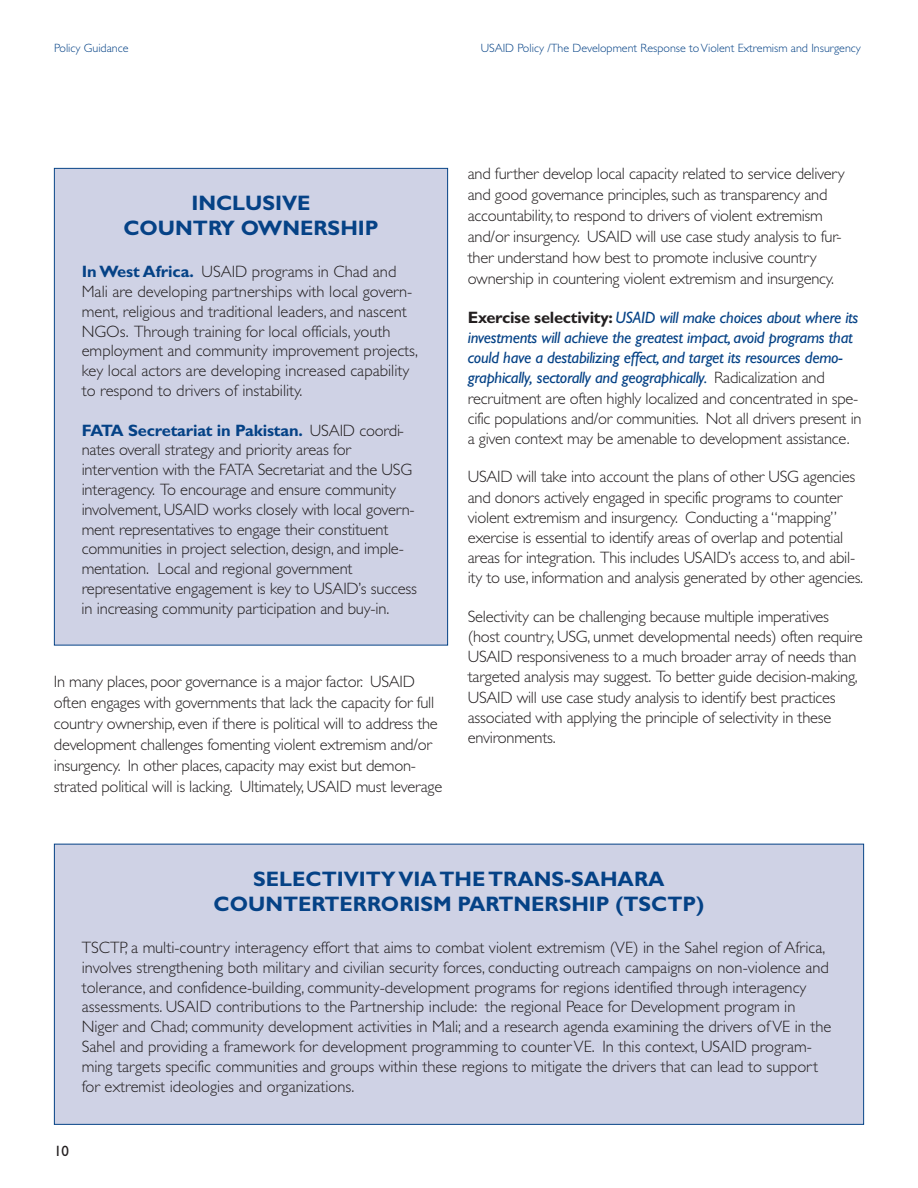
<style>
.page{position:relative;width:918px;height:1188px;background:#fff}
.page>*{position:absolute;margin:0;border:0;box-sizing:border-box;transform-origin:0 0}
.t1{font:700 21px/25.2px "Gill Sans";color:#054286;text-align:center}
.t2{font:300 16.5px/19.8px "Gill Sans";letter-spacing:-.01em;color:#231f20}
.t3{font:italic 16.5px/20.2px "Gill Sans";letter-spacing:-.015em;color:#054286}
.t4{font:15px "Gill Sans";color:#231f20}
.t5{font:300 12px "Gill Sans";color:#054286}
.s1{font-weight:700;color:#054286}
.s2{font-weight:700;font-style:normal;color:#231f20}
.s3{font-weight:300;font-style:normal;color:#231f20}
</style>
<div class="page">
<div style="left:55px;top:169px;width:392px;height:476px;background:#cfd2e5"></div>
<div style="left:55px;top:844px;width:808px;height:280px;background:#cfd2e5"></div>
<p class="t5" style="left:54px;top:44px;width:76px">Policy Guidance</p>
<p class="t5" style="left:481px;top:44px;width:382px">USAID Policy /The Development Response toViolent Extremism and Insurgency</p>
<h3 class="t1" style="left:123px;top:192px;width:257px">INCLUSIVE<br>COUNTRY OWNERSHIP</h3>
<p class="t2" style="left:82px;top:263px;width:338px"><span class="s1">InWest Africa.</span> USAID programs in Chad and Mali are developing partnerships with local govern&shy;ment, religious and traditional leaders, and nascent NGOs. Through training for local officials, youth employment and community improvement projects, key local actors are developing increased capability to respond to drivers of instability.</p>
<p class="t2" style="left:82px;top:422px;width:337px"><span class="s1">FATA Secretariat in Pakistan.</span> USAID coordi&shy;nates overall strategy and priority areas for intervention with the FATA Secretariat and the USG interagency. To encourage and ensure community involvement, USAID works closely with local govern&shy;ment representatives to engage their constituent communities in project selection, design, and imple&shy;mentation. Local and regional government representative engagement is key to USAID’s success in increasing community participation and buy-in.</p>
<p class="t2" style="left:54px;top:672px;width:390px;line-height:21px">In many places, poor governance is a major factor. USAID often engages with governments that lack the capacity for full country ownership, even if there is political will to address the development challenges fomenting violent extremism and/or insurgency. In other places, capacity may exist but demon&shy;strated political will is lacking. Ultimately, USAID must leverage</p>
<p class="t2" style="left:468px;top:165px;width:378px;line-height:21px">and further develop local capacity related to service delivery and good governance principles, such as transparency and accountability, to respond to drivers of violent extremism and/or insurgency. USAID will use case study analysis to fur&shy;ther understand how best to promote inclusive country ownership in countering violent extremism and insurgency.</p>
<p class="t3" style="left:468px;top:308px;width:395px"><span class="s2">Exercise selectivity:</span> USAID will make choices about where its investments will achieve the greatest impact, avoid programs that could have a destabilizing effect, and target its resources demo&shy;graphically, sectorally and geographically. <span class="s3">Radicalization and recruitment are often highly localized and concentrated in spe&shy;cific populations and/or communities. Not all drivers present in a given context may be amenable to development assistance.</span></p>
<p class="t2" style="left:468px;top:468px;width:397px;line-height:20.2px">USAID will take into account the plans of other USG agencies and donors actively engaged in specific programs to counter violent extremism and insurgency. Conducting a “mapping” exercise is essential to identify areas of overlap and potential areas for integration. This includes USAID’s access to, and abil&shy;ity to use, information and analysis generated by other agencies.</p>
<p class="t2" style="left:468px;top:608px;width:396px;line-height:20.2px">Selectivity can be challenging because multiple imperatives (host country, USG, unmet developmental needs) often require USAID responsiveness to a much broader array of needs than targeted analysis may suggest. To better guide decision-making, USAID will use case study analysis to identify best practices associated with applying the principle of selectivity in these environments.</p>
<h3 class="t1" style="left:214px;top:868px;width:492px">SELECTIVITYVIATHETRANS-SAHARA<br>COUNTERTERRORISM PARTNERSHIP (TSCTP)</h3>
<p class="t2" style="left:82px;top:939px;width:751px">TSCTP, a multi-country interagency effort that aims to combat violent extremism (VE) in the Sahel region of Africa, involves strengthening both military and civilian security forces, conducting outreach campaigns on non-violence and tolerance, and confidence-building, community-development programs for regions identified through interagency assessments. USAID contributions to the Partnership include: the regional Peace for Development program in Niger and Chad; community development activities in Mali; and a research agenda examining the drivers ofVE in the Sahel and providing a framework for development programming to counterVE. In this context, USAID program&shy;ming targets specific communities and groups within these regions to mitigate the drivers that can lead to support for extremist ideologies and organizations.</p>
<p class="t4" style="left:54px;top:1145px;width:16px">10</p>
</div>
